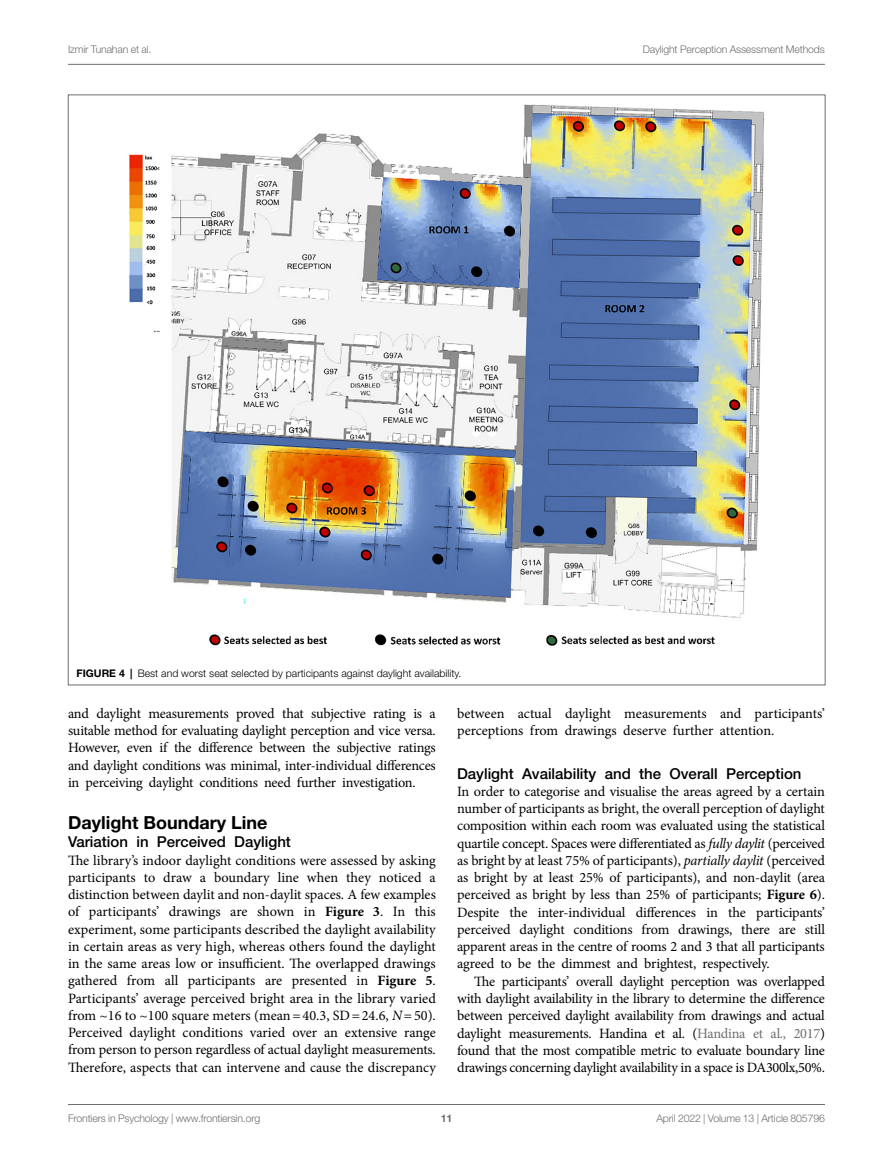
<style>
.page{position:relative;width:893px;height:1170px;background:#fff}
.page>*{position:absolute;margin:0;border:0;box-sizing:border-box;transform-origin:0 0}
.HEAD_2{font:700 18px "Helvetica Neue LT Std";color:#000}
.HEAD_3{font:500 15px "Helvetica Neue LT Std";color:#000}
.HEAD_3_after_HEAD_2{font:500 15px "Helvetica Neue LT Std";color:#000}
.TEXT_FLUSH{font:14.25px/17.2px "Minion Pro";letter-spacing:-.01em;color:#000;text-align:justify}
.TEXT{font:14.25px/17.2px "Minion Pro";letter-spacing:-.025em;color:#000;text-align:justify}
.t1{font:300 10.5px "Helvetica Neue LT Std";letter-spacing:-.015em;color:#6d6e71}
.FIG_LEG{font:300 10.5px "Helvetica Neue LT Std";color:#000}
.t2{font:700 10.5px "Helvetica Neue LT Std";color:#6d6e71}
.s1{font-weight:700}
.s2{font-style:italic}
.s3{color:#6d6e71}
</style>
<div class="page">
<hr style="left:68px;top:64px;width:757px;height:1px;background:#6d6e71">
<hr style="left:68px;top:1104px;width:757px;height:1px;background:#6d6e71">
<img style="left:129px;top:104px;width:636px;height:542px">
<p class="t1" style="left:68px;top:42px;width:85px">Izmir Tunahan et al.</p>
<p class="t1" style="left:643px;top:42px;width:184px">Daylight Perception Assessment Methods</p>
<p class="FIG_LEG" style="left:77px;top:666px;width:386px"><span class="s1">FIGURE 4 |</span> Best and worst seat selected by participants against daylight availability.</p>
<p class="TEXT_FLUSH" style="left:68px;top:704px;width:369px">and daylight measurements proved that subjective rating is a suitable method for evaluating daylight perception and vice versa.<br>However, even if the difference between the subjective ratings and daylight conditions was minimal, inter-individual differences in perceiving daylight conditions need further investigation.</p>
<p class="HEAD_2" style="left:68px;top:811px;width:201px">Daylight Boundary Line</p>
<p class="HEAD_3_after_HEAD_2" style="left:68px;top:833px;width:224px">Variation in Perceived Daylight</p>
<p class="TEXT_FLUSH" style="left:68px;top:851px;width:369px">The library’s indoor daylight conditions were assessed by asking participants to draw a boundary line when they noticed a distinction between daylit and non-daylit spaces. A few examples of participants’ drawings are shown in <span class="s1">Figure 3</span>. In this experiment, some participants described the daylight availability in certain areas as very high, whereas others found the daylight in the same areas low or insufficient. The overlapped drawings gathered from all participants are presented in <span class="s1">Figure 5</span>.<br>Participants’ average perceived bright area in the library varied from ~16 to ~100 square meters (mean=40.3, SD=24.6, <span class="s2">N</span>=50).<br>Perceived daylight conditions varied over an extensive range from person to person regardless of actual daylight measurements.<br>Therefore, aspects that can intervene and cause the discrepancy</p>
<p class="TEXT_FLUSH" style="left:457px;top:704px;width:369px">between actual daylight measurements and participants’ perceptions from drawings deserve further attention.</p>
<p class="HEAD_3" style="left:457px;top:764px;width:346px">Daylight Availability and the Overall Perception</p>
<p class="TEXT_FLUSH" style="left:457px;top:782px;width:369px">In order to categorise and visualise the areas agreed by a certain number of participants as bright, the overall perception of daylight composition within each room was evaluated using the statistical quartile concept. Spaces were differentiated as <span class="s2">fully daylit</span> (perceived as bright by at least 75% of participants), <span class="s2">partially daylit</span> (perceived as bright by at least 25% of participants), and non-daylit (area perceived as bright by less than 25% of participants; <span class="s1">Figure 6</span>).<br>Despite the inter-individual differences in the participants’ perceived daylight conditions from drawings, there are still apparent areas in the centre of rooms 2 and 3 that all participants agreed to be the dimmest and brightest, respectively.</p>
<p class="TEXT" style="left:457px;top:972px;width:369px;text-indent:17px">The participants’ overall daylight perception was overlapped with daylight availability in the library to determine the difference between perceived daylight availability from drawings and actual daylight measurements. Handina et al. (<span class="s3">Handina et al., 2017</span>) found that the most compatible metric to evaluate boundary line drawings concerning daylight availability in a space is DA300lx,50%.</p>
<p class="t1" style="left:68px;top:1111px;width:194px">Frontiers in Psychology | www.frontiersin.org</p>
<p class="t2" style="left:441px;top:1111px;width:13px">11</p>
<p class="t1" style="left:656px;top:1111px;width:170px">April 2022 | Volume 13 | Article 805796</p>
</div>
